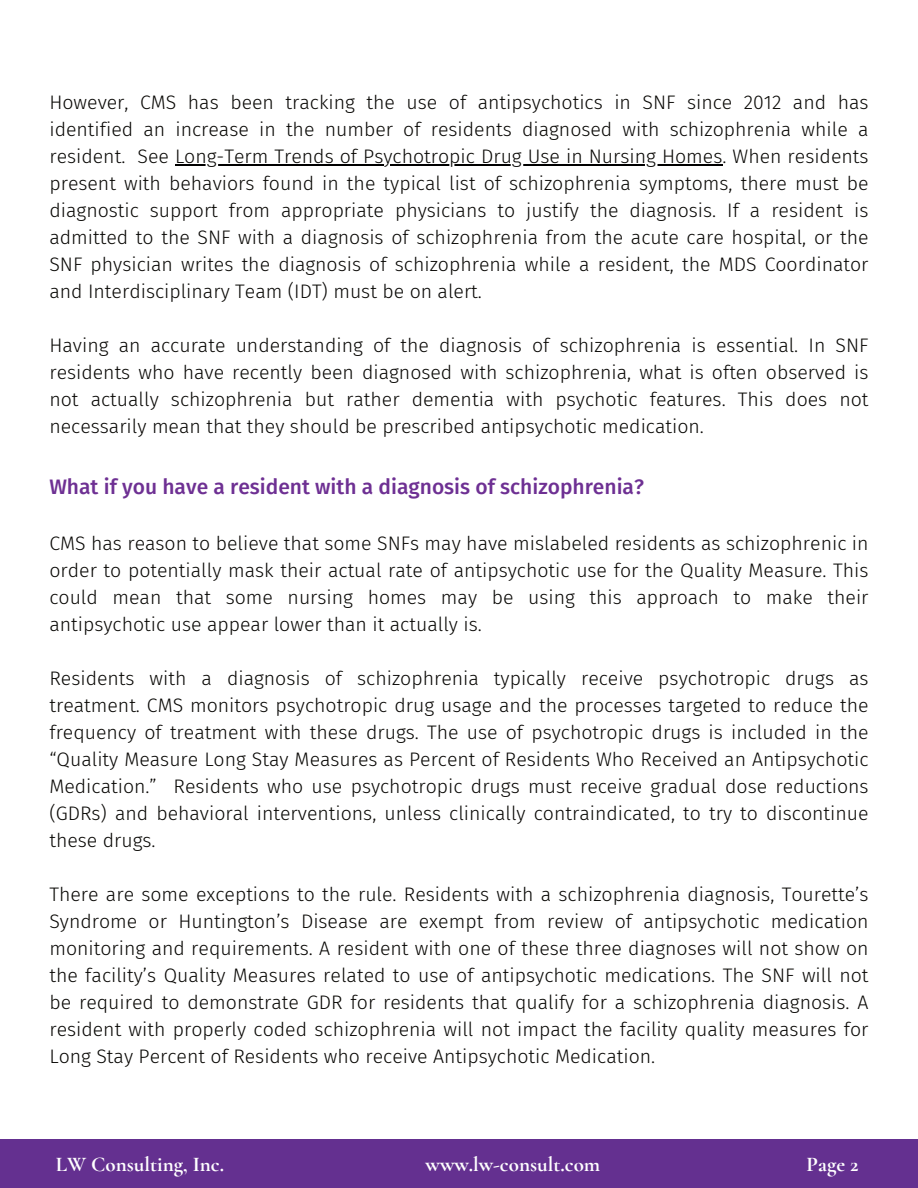
<style>
.page{position:relative;width:918px;height:1188px;background:#fff}
.page>*{position:absolute;margin:0;border:0;box-sizing:border-box;transform-origin:0 0}
.t1{font:500 21px "Fira Sans";color:#6e3093}
.t2{font:700 21px "Cormorant Garamond";color:#fff}
.t3{font:300 19.5px/27px "Fira Sans";color:#080704;text-align:justify}
</style>
<div class="page">
<div style="left:0;top:1139px;width:918px;height:49px;background:#643090"></div>
<hr style="left:175px;top:164px;width:547px;height:1px;background:#000">
<p class="t3" style="left:49px;top:89px;width:821px">However, CMS has been tracking the use of antipsychotics in SNF since 2012 and has identified an increase in the number of residents diagnosed with schizophrenia while a resident. See Long-Term Trends of Psychotropic Drug Use in Nursing Homes. When residents present with behaviors found in the typical list of schizophrenia symptoms, there must be diagnostic support from appropriate physicians to justify the diagnosis. If a resident is admitted to the SNF with a diagnosis of schizophrenia from the acute care hospital, or the SNF physician writes the diagnosis of schizophrenia while a resident, the MDS Coordinator and Interdisciplinary Team (IDT) must be on alert.</p>
<p class="t3" style="left:49px;top:332px;width:821px">Having an accurate understanding of the diagnosis of schizophrenia is essential. In SNF residents who have recently been diagnosed with schizophrenia, what is often observed is not actually schizophrenia but rather dementia with psychotic features. This does not necessarily mean that they should be prescribed antipsychotic medication.</p>
<p class="t1" style="left:49px;top:470px;width:596px">What if you have a resident with a diagnosis of schizophrenia?</p>
<p class="t3" style="left:49px;top:530px;width:821px">CMS has reason to believe that some SNFs may have mislabeled residents as schizophrenic in order to potentially mask their actual rate of antipsychotic use for the Quality Measure. This could mean that some nursing homes may be using this approach to make their antipsychotic use appear lower than it actually is.</p>
<p class="t3" style="left:49px;top:665px;width:821px">Residents with a diagnosis of schizophrenia typically receive psychotropic drugs as treatment. CMS monitors psychotropic drug usage and the processes targeted to reduce the frequency of treatment with these drugs. The use of psychotropic drugs is included in the “Quality Measure Long Stay Measures as Percent of Residents Who Received an Antipsychotic Medication.” Residents who use psychotropic drugs must receive gradual dose reductions (GDRs) and behavioral interventions, unless clinically contraindicated, to try to discontinue these drugs.</p>
<p class="t3" style="left:49px;top:881px;width:821px">There are some exceptions to the rule. Residents with a schizophrenia diagnosis, Tourette’s Syndrome or Huntington’s Disease are exempt from review of antipsychotic medication monitoring and requirements. A resident with one of these three diagnoses will not show on the facility’s Quality Measures related to use of antipsychotic medications. The SNF will not be required to demonstrate GDR for residents that qualify for a schizophrenia diagnosis. A resident with properly coded schizophrenia will not impact the facility quality measures for Long Stay Percent of Residents who receive Antipsychotic Medication.</p>
<p class="t2" style="left:56px;top:1151px;width:170px">LW Consulting, Inc.</p>
<p class="t2" style="left:426px;top:1151px;width:176px">www.lw-consult.com</p>
<p class="t2" style="left:807px;top:1151px;width:54px">Page 2</p>
</div>
